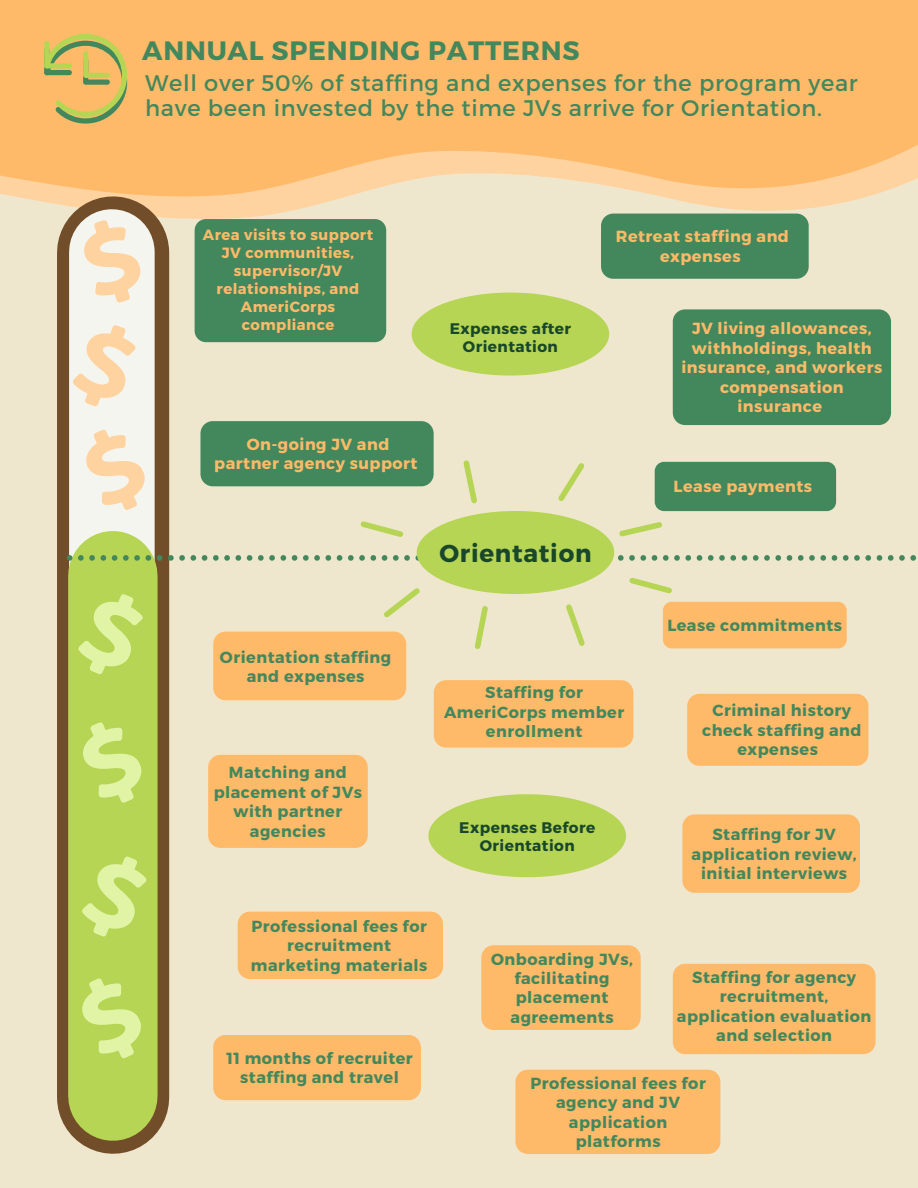
<style>
.page{position:relative;width:918px;height:1188px;background:#efe7cd}
.page>*{position:absolute;margin:0;border:0;box-sizing:border-box;transform-origin:0 0}
.t1{font:700 26.55px "Montserrat";letter-spacing:.03em;color:#43885c}
.t2{font:700 24.45px "Montserrat";letter-spacing:.03em;color:#18472c}
.t3{font:22.5px/25px "Montserrat";letter-spacing:.03em;color:#43885c}
.t4{font:700 16.05px/19.5px "Montserrat";letter-spacing:.03em;color:#43885c;text-align:center}
.t5{font:700 16.05px/19.5px "Montserrat";letter-spacing:.03em;color:#ffba69;text-align:center}
.t6{font:700 15.3px/18px "Montserrat";letter-spacing:.03em;color:#18472c;text-align:center}
.t7{font:700 14.85px/17.9px "Montserrat";letter-spacing:.03em;color:#ffba69;text-align:center}
</style>
<div class="page">
<svg style="left:63px;top:206px;width:761px;height:22px"></svg>
<svg style="left:0;top:0;width:918px;height:206px;background:#fdbe73"></svg>
<svg style="left:428px;top:794px;width:198px;height:83px"></svg>
<div style="left:57px;top:253px;width:112px;height:845px;background:#714e29"></div>
<svg style="left:412px;top:293px;width:197px;height:83px"></svg>
<div style="left:69px;top:252px;width:86px;height:828px;background:#f5f5ef"></div>
<div style="left:68px;top:576px;width:90px;height:520px;background:#b6d554"></div>
<svg style="left:83px;top:722px;width:59px;height:81px"></svg>
<svg style="left:82px;top:856px;width:65px;height:81px"></svg>
<svg style="left:82px;top:978px;width:59px;height:81px"></svg>
<div style="left:213px;top:1035px;width:208px;height:65px;background:#ffba69;border-radius:12px"></div>
<div style="left:673px;top:964px;width:203px;height:90px;background:#ffba69;border-radius:12px"></div>
<div style="left:682px;top:814px;width:178px;height:79px;background:#ffba69;border-radius:12px"></div>
<div style="left:238px;top:912px;width:205px;height:67px;background:#ffba69;border-radius:12px"></div>
<div style="left:515px;top:1070px;width:205px;height:84px;background:#ffba69;border-radius:12px"></div>
<div style="left:208px;top:755px;width:160px;height:93px;background:#ffba69;border-radius:12px"></div>
<div style="left:481px;top:945px;width:160px;height:85px;background:#ffba69;border-radius:12px"></div>
<div style="left:434px;top:680px;width:199px;height:68px;background:#ffba69;border-radius:12px"></div>
<div style="left:213px;top:632px;width:193px;height:68px;background:#ffba69;border-radius:12px"></div>
<div style="left:687px;top:694px;width:182px;height:72px;background:#ffba69;border-radius:12px"></div>
<div style="left:195px;top:219px;width:191px;height:123px;background:#43885c;border-radius:11px"></div>
<div style="left:601px;top:214px;width:208px;height:65px;background:#43885c;border-radius:12px"></div>
<div style="left:673px;top:309px;width:218px;height:116px;background:#43885c;border-radius:12px"></div>
<svg style="left:44px;top:34px;width:83px;height:90px;background:#d3b762"></svg>
<svg style="left:69px;top:318px;width:67px;height:96px"></svg>
<svg style="left:75px;top:214px;width:73px;height:89px"></svg>
<svg style="left:67px;top:422px;width:849px;height:260px"></svg>
<p class="t1" style="left:142px;top:33px;width:439px">ANNUAL SPENDING PATTERNS</p>
<p class="t3" style="left:145px;top:70px;width:714px">Well over 50% of staffing and expenses for the program year have been invested by the time JVs arrive for Orientation.</p>
<p class="t7" style="left:203px;top:225px;width:172px">Area visits to support<br>JV communities, supervisor/JV relationships, and<br>AmeriCorps compliance</p>
<p class="t5" style="left:616px;top:226px;width:175px">Retreat staffing and expenses</p>
<p class="t5" style="left:681px;top:318px;width:202px">JV living allowances, withholdings, health insurance, and workers compensation insurance</p>
<p class="t6" style="left:450px;top:318px;width:123px">Expenses after<br>Orientation</p>
<p class="t5" style="left:214px;top:434px;width:205px">On-going JV and partner agency support</p>
<p class="t2" style="left:439px;top:537px;width:154px">Orientation</p>
<p class="t5" style="left:674px;top:476px;width:140px">Lease payments</p>
<p class="t4" style="left:220px;top:646px;width:173px">Orientation staffing and expenses</p>
<p class="t4" style="left:214px;top:762px;width:150px">Matching and placement of JVs with partner agencies</p>
<p class="t4" style="left:251px;top:916px;width:178px">Professional fees for recruitment marketing materials</p>
<p class="t4" style="left:226px;top:1048px;width:188px">11 months of recruiter staffing and travel</p>
<p class="t4" style="left:444px;top:682px;width:182px">Staffing for<br>AmeriCorps member enrollment</p>
<p class="t6" style="left:459px;top:818px;width:137px">Expenses Before<br>Orientation</p>
<p class="t4" style="left:491px;top:948px;width:143px">Onboarding JVs, facilitating placement agreements</p>
<p class="t4" style="left:667px;top:615px;width:176px">Lease commitments</p>
<p class="t4" style="left:702px;top:700px;width:161px">Criminal history check staffing and expenses</p>
<p class="t4" style="left:692px;top:824px;width:167px">Staffing for JV application review, initial interviews</p>
<p class="t4" style="left:677px;top:967px;width:196px">Staffing for agency recruitment, application evaluation and selection</p>
<p class="t4" style="left:530px;top:1072px;width:177px">Professional fees for agency and JV application platforms</p>
</div>
